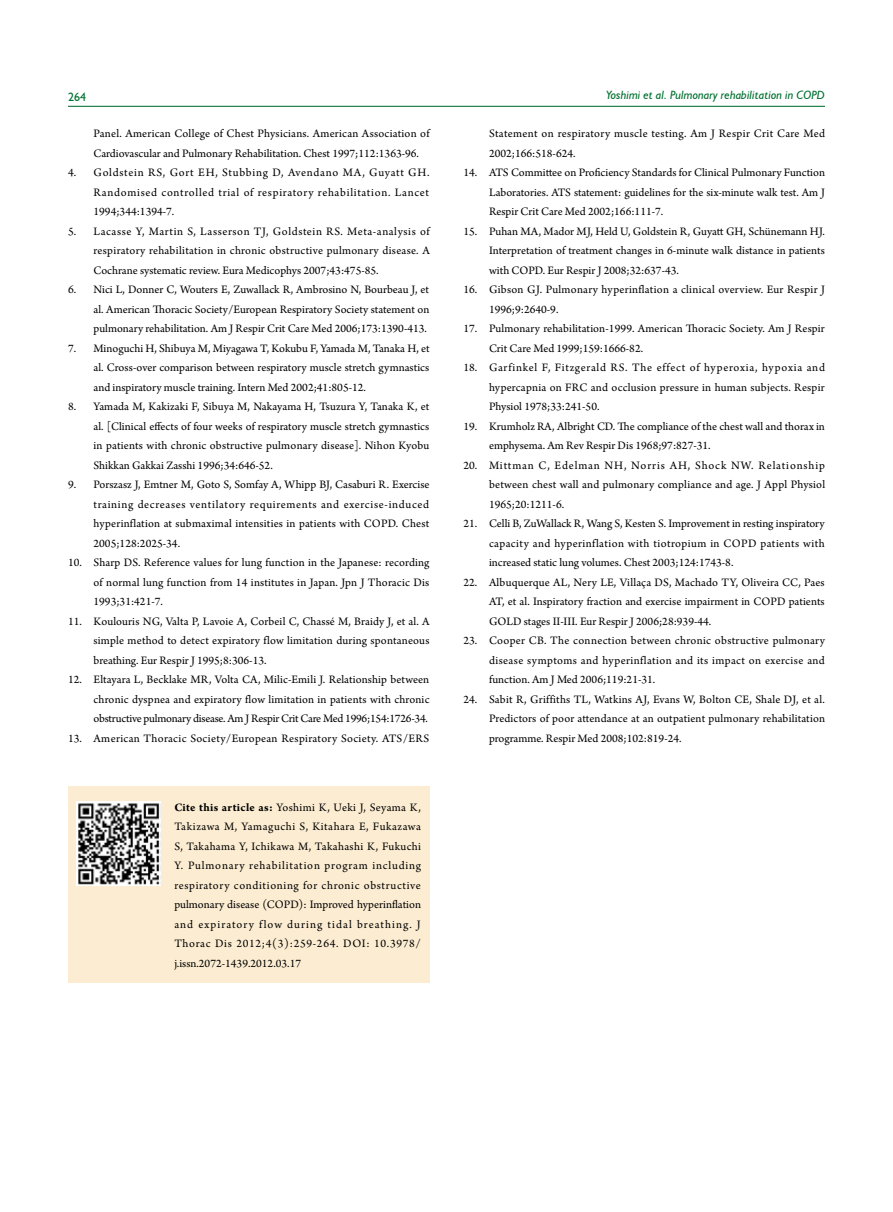
<style>
.page{position:relative;width:893px;height:1212px;background:#fff}
.page>*{position:absolute;margin:0;border:0;box-sizing:border-box;transform-origin:0 0}
.t1{font:12px/19.5px "Arno Pro";letter-spacing:.005em;color:#000;text-align:justify}
.t2{font:12px/19.5px "Arno Pro";letter-spacing:.025em;color:#000}
.t3{font:12px "Arno Pro";letter-spacing:.03em;color:#000}
.t4{font:italic 12px "Humanist 521 BT";color:#007130}
.t5{font:12px "Humanist 521 BT";color:#007130}
.s1{font-weight:700}
</style>
<div class="page">
<hr style="left:68px;top:106px;width:757px;height:1px;background:#007130">
<div style="left:68px;top:787px;width:361px;height:196px;background:#fcedd2"></div>
<img style="left:77px;top:801px;width:84px;height:84px">
<p class="t5" style="left:68px;top:89px;width:20px">264</p>
<p class="t4" style="left:606px;top:88px;width:220px">Yoshimi et al. Pulmonary rehabilitation in COPD</p>
<p class="t1" style="left:94px;top:125px;width:337px">Panel. American College of Chest Physicians. American Association of<br>Cardiovascular and Pulmonary Rehabilitation. Chest 1997;112:1363-96.</p>
<p class="t1" style="left:94px;top:164px;width:338px;text-indent:-26px">4. Goldstein RS, Gort EH, Stubbing D, Avendano MA, Guyatt GH.<br>Randomised controlled trial of respiratory rehabilitation. Lancet 1994;344:1394-7.</p>
<p class="t1" style="left:94px;top:222px;width:338px;text-indent:-26px">5. Lacasse Y, Martin S, Lasserson TJ, Goldstein RS. Meta-analysis of respiratory rehabilitation in chronic obstructive pulmonary disease. A Cochrane systematic review. Eura Medicophys 2007;43:475-85.</p>
<p class="t1" style="left:94px;top:281px;width:337px;text-indent:-26px">6. Nici L, Donner C, Wouters E, Zuwallack R, Ambrosino N, Bourbeau J, et al. American Thoracic Society/European Respiratory Society statement on pulmonary rehabilitation. Am J Respir Crit Care Med 2006;173:1390-413.</p>
<p class="t1" style="left:94px;top:339px;width:338px;text-indent:-26px">7. Minoguchi H, Shibuya M, Miyagawa T, Kokubu F, Yamada M, Tanaka H, et al. Cross-over comparison between respiratory muscle stretch gymnastics and inspiratory muscle training. Intern Med 2002;41:805-12.</p>
<p class="t1" style="left:94px;top:398px;width:337px;text-indent:-26px">8. Yamada M, Kakizaki F, Sibuya M, Nakayama H, Tsuzura Y, Tanaka K, et al. [Clinical effects of four weeks of respiratory muscle stretch gymnastics in patients with chronic obstructive pulmonary disease]. Nihon Kyobu Shikkan Gakkai Zasshi 1996;34:646-52.</p>
<p class="t1" style="left:94px;top:476px;width:338px;text-indent:-26px">9. Porszasz J, Emtner M, Goto S, Somfay A, Whipp BJ, Casaburi R. Exercise training decreases ventilatory requirements and exercise-induced hyperinflation at submaximal intensities in patients with COPD. Chest 2005;128:2025-34.</p>
<p class="t1" style="left:94px;top:554px;width:337px;text-indent:-26px">10. Sharp DS. Reference values for lung function in the Japanese: recording of normal lung function from 14 institutes in Japan. Jpn J Thoracic Dis 1993;31:421-7.</p>
<p class="t1" style="left:94px;top:612px;width:338px;text-indent:-26px">11. Koulouris NG, Valta P, Lavoie A, Corbeil C, Chassé M, Braidy J, et al. A simple method to detect expiratory flow limitation during spontaneous breathing. Eur Respir J 1995;8:306-13.</p>
<p class="t1" style="left:94px;top:671px;width:337px;text-indent:-26px">12. Eltayara L, Becklake MR, Volta CA, Milic-Emili J. Relationship between chronic dyspnea and expiratory flow limitation in patients with chronic obstructive pulmonary disease. Am J Respir Crit Care Med 1996;154:1726-34.</p>
<p class="t3" style="left:68px;top:731px;width:363px">13. American Thoracic Society/European Respiratory Society. ATS/ERS</p>
<p class="t2" style="left:489px;top:125px;width:338px">Statement on respiratory muscle testing. Am J Respir Crit Care Med<br>2002;166:518-624.</p>
<p class="t1" style="left:489px;top:164px;width:338px;text-indent:-26px">14. ATS Committee on Proficiency Standards for Clinical Pulmonary Function Laboratories. ATS statement: guidelines for the six-minute walk test. Am J Respir Crit Care Med 2002;166:111-7.</p>
<p class="t1" style="left:489px;top:222px;width:337px;text-indent:-26px">15. Puhan MA, Mador MJ, Held U, Goldstein R, Guyatt GH, Schünemann HJ.<br>Interpretation of treatment changes in 6-minute walk distance in patients with COPD. Eur Respir J 2008;32:637-43.</p>
<p class="t1" style="left:489px;top:281px;width:337px;text-indent:-26px">16. Gibson GJ. Pulmonary hyperinflation a clinical overview. Eur Respir J<br>1996;9:2640-9.</p>
<p class="t1" style="left:489px;top:320px;width:337px;text-indent:-26px">17. Pulmonary rehabilitation-1999. American Thoracic Society. Am J Respir<br>Crit Care Med 1999;159:1666-82.</p>
<p class="t1" style="left:489px;top:359px;width:337px;text-indent:-26px">18. Garfinkel F, Fitzgerald RS. The effect of hyperoxia, hypoxia and hypercapnia on FRC and occlusion pressure in human subjects. Respir Physiol 1978;33:241-50.</p>
<p class="t1" style="left:489px;top:417px;width:337px;text-indent:-26px">19. Krumholz RA, Albright CD. The compliance of the chest wall and thorax in emphysema. Am Rev Respir Dis 1968;97:827-31.</p>
<p class="t1" style="left:489px;top:456px;width:338px;text-indent:-26px">20. Mittman C, Edelman NH, Norris AH, Shock NW. Relationship between chest wall and pulmonary compliance and age. J Appl Physiol 1965;20:1211-6.</p>
<p class="t1" style="left:489px;top:515px;width:337px;text-indent:-26px">21. Celli B, ZuWallack R, Wang S, Kesten S. Improvement in resting inspiratory capacity and hyperinflation with tiotropium in COPD patients with increased static lung volumes. Chest 2003;124:1743-8.</p>
<p class="t1" style="left:489px;top:573px;width:337px;text-indent:-26px">22. Albuquerque AL, Nery LE, Villaça DS, Machado TY, Oliveira CC, Paes AT, et al. Inspiratory fraction and exercise impairment in COPD patients GOLD stages II-III. Eur Respir J 2006;28:939-44.</p>
<p class="t1" style="left:489px;top:632px;width:338px;text-indent:-26px">23. Cooper CB. The connection between chronic obstructive pulmonary disease symptoms and hyperinflation and its impact on exercise and function. Am J Med 2006;119:21-31.</p>
<p class="t1" style="left:489px;top:690px;width:337px;text-indent:-26px">24. Sabit R, Griffiths TL, Watkins AJ, Evans W, Bolton CE, Shale DJ, et al.<br>Predictors of poor attendance at an outpatient pulmonary rehabilitation programme. Respir Med 2008;102:819-24.</p>
<p class="t1" style="left:174px;top:798px;width:248px"><span class="s1">Cite this article as:</span> Yoshimi K, Ueki J, Seyama K, Takizawa M, Yamaguchi S, Kitahara E, Fukazawa S, Takahama Y, Ichikawa M, Takahashi K, Fukuchi Y. Pulmonary rehabilitation program including respiratory conditioning for chronic obstructive pulmonary disease (COPD): Improved hyperinflation and expiratory flow during tidal breathing. J Thorac Dis 2012;4(3):259-264. DOI: 10.3978/ j.issn.2072-1439.2012.03.17</p>
</div>
